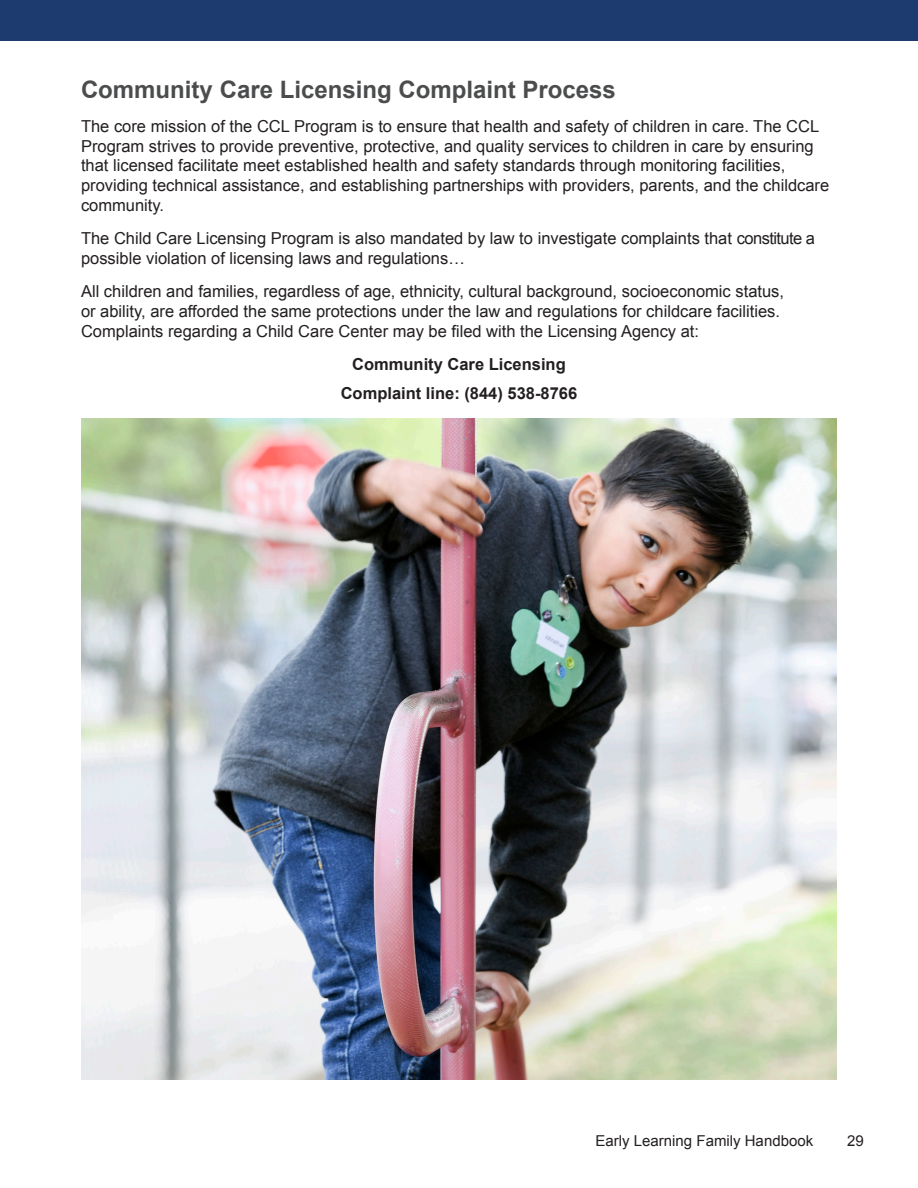
<style>
.page{position:relative;width:918px;height:1188px;background:#fff}
.page>*{position:absolute;margin:0;border:0;box-sizing:border-box;transform-origin:0 0}
.Heading_1{font:700 24px "Arial";color:#4b4c4d}
.t1{font:16.5px/19.8px "Arial";color:#231f20}
.t2{font:700 16.5px "Arial";color:#231f20}
.t3{font:15px "Arial";color:#231f20}
</style>
<div class="page">
<div style="left:0;top:0;width:918px;height:40px;background:#1e3b6f"></div>
<img style="left:81px;top:418px;width:756px;height:662px">
<p class="Heading_1" style="left:81px;top:74px;width:536px">Community Care Licensing Complaint Process</p>
<p class="t1" style="left:81px;top:116px;width:750px">The core mission of the CCL Program is to ensure that health and safety of children in care. The CCL Program strives to provide preventive, protective, and quality services to children in care by ensuring that licensed facilitate meet established health and safety standards through monitoring facilities, providing technical assistance, and establishing partnerships with providers, parents, and the childcare community.</p>
<p class="t1" style="left:81px;top:229px;width:736px">The Child Care Licensing Program is also mandated by law to investigate complaints that constitute a possible violation of licensing laws and regulations…</p>
<p class="t1" style="left:81px;top:282px;width:705px">All children and families, regardless of age, ethnicity, cultural background, socioeconomic status, or ability, are afforded the same protections under the law and regulations for childcare facilities.<br>Complaints regarding a Child Care Center may be filed with the Licensing Agency at:</p>
<p class="t2" style="left:352px;top:354px;width:215px">Community Care Licensing</p>
<p class="t2" style="left:341px;top:382px;width:238px">Complaint line: (844) 538-8766</p>
<p class="t3" style="left:596px;top:1131px;width:219px">Early Learning Family Handbook</p>
<p class="t3" style="left:847px;top:1131px;width:18px">29</p>
</div>
